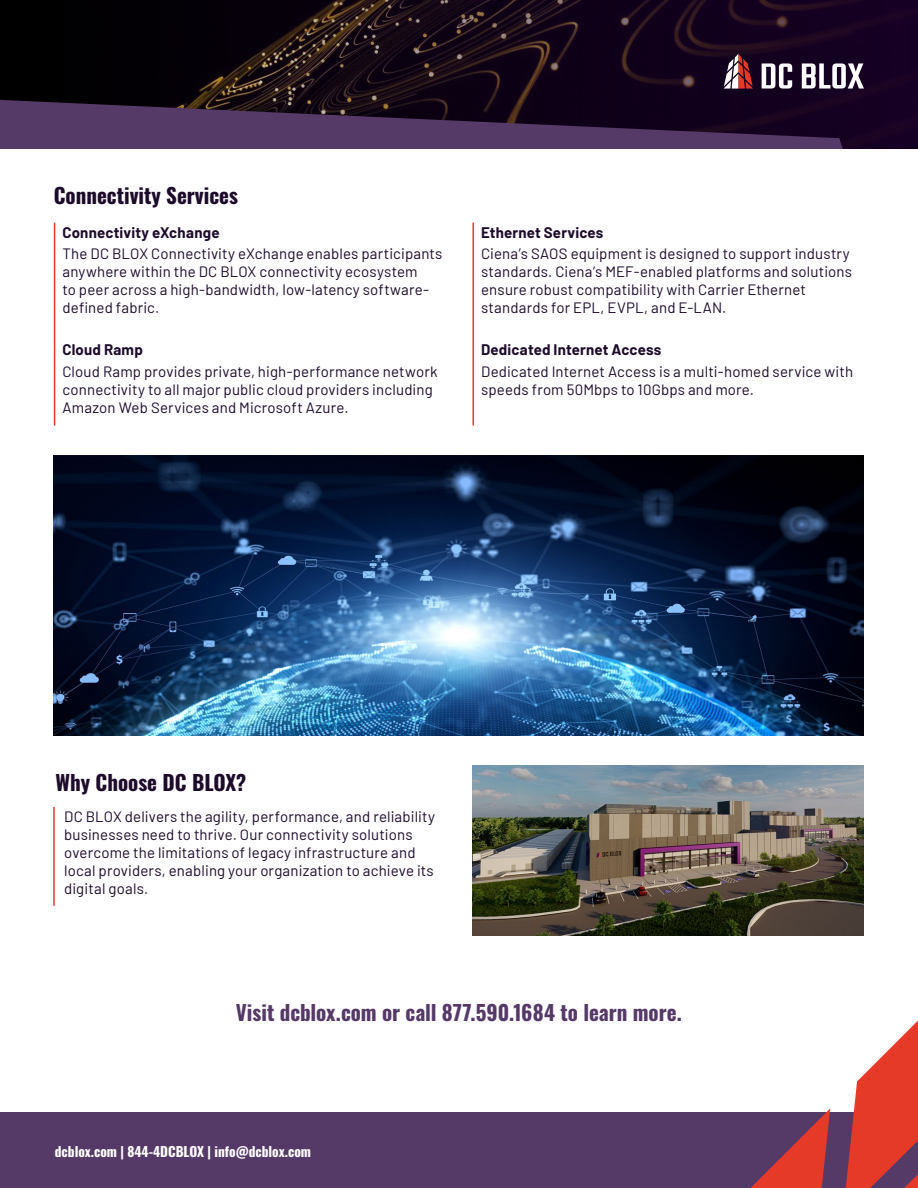
<style>
.page{position:relative;width:918px;height:1188px;background:#fff}
.page>*{position:absolute;margin:0;border:0;box-sizing:border-box;transform-origin:0 0}
.t1{font:21px "Oswald";color:#553967}
.t2{font:21px "Oswald";color:#1c0b29}
.t3{font:15px/18px "Barlow";letter-spacing:.01em;color:#1c0b29}
.t4{font:700 15px "Barlow";letter-spacing:.01em;color:#1c0b29}
.t5{font:13.5px "Oswald";color:#fff}
</style>
<div class="page">
<img style="left:0;top:0;width:918px;height:149px">
<svg style="left:0;top:100px;width:917px;height:49px;background:#382145"></svg>
<div style="left:0;top:1112px;width:918px;height:76px;background:#553967"></div>
<svg style="left:751px;top:1108px;width:79px;height:80px"></svg>
<svg style="left:846px;top:1021px;width:72px;height:167px"></svg>
<hr style="left:53px;top:807px;width:2px;height:99px;background:#e63a28">
<svg style="left:724px;top:54px;width:29px;height:35px"></svg>
<svg style="left:762px;top:63px;width:30px;height:26px"></svg>
<svg style="left:802px;top:63px;width:62px;height:26px"></svg>
<hr style="left:54px;top:223px;width:1px;height:203px;background:#e63a28">
<hr style="left:472px;top:223px;width:2px;height:203px;background:#e63a28">
<img style="left:53px;top:456px;width:811px;height:280px">
<img style="left:472px;top:766px;width:392px;height:170px">
<p class="t2" style="left:54px;top:177px;width:186px">Connectivity Services</p>
<p class="t4" style="left:62px;top:221px;width:159px">Connectivity eXchange</p>
<p class="t3" style="left:62px;top:243px;width:381px">The DC BLOX Connectivity eXchange enables participants anywhere within the DC BLOX connectivity ecosystem<br>to peer across a high-bandwidth, low-latency software&shy;defined fabric.</p>
<p class="t4" style="left:62px;top:339px;width:82px">Cloud Ramp</p>
<p class="t3" style="left:62px;top:361px;width:377px">Cloud Ramp provides private, high-performance network connectivity to all major public cloud providers including<br>Amazon Web Services and Microsoft Azure.</p>
<p class="t4" style="left:481px;top:221px;width:124px">Ethernet Services</p>
<p class="t3" style="left:481px;top:243px;width:372px">Ciena’s SAOS equipment is designed to support industry standards. Ciena’s MEF-enabled platforms and solutions ensure robust compatibility with Carrier Ethernet standards for EPL, EVPL, and E-LAN.</p>
<p class="t4" style="left:481px;top:339px;width:182px">Dedicated Internet Access</p>
<p class="t3" style="left:481px;top:361px;width:374px">Dedicated Internet Access is a multi-homed service with speeds from 50Mbps to 10Gbps and more.</p>
<p class="t2" style="left:56px;top:763px;width:192px">Why Choose DC BLOX?</p>
<p class="t3" style="left:64px;top:806px;width:372px">DC BLOX delivers the agility, performance, and reliability businesses need to thrive. Our connectivity solutions overcome the limitations of legacy infrastructure and local providers, enabling your organization to achieve its digital goals.</p>
<p class="t1" style="left:236px;top:994px;width:448px">Visit dcblox.com or call 877.590.1684 to learn more.</p>
<p class="t5" style="left:55px;top:1139px;width:258px">dcblox.com | 844-4DCBLOX | info@dcblox.com</p>
</div>
